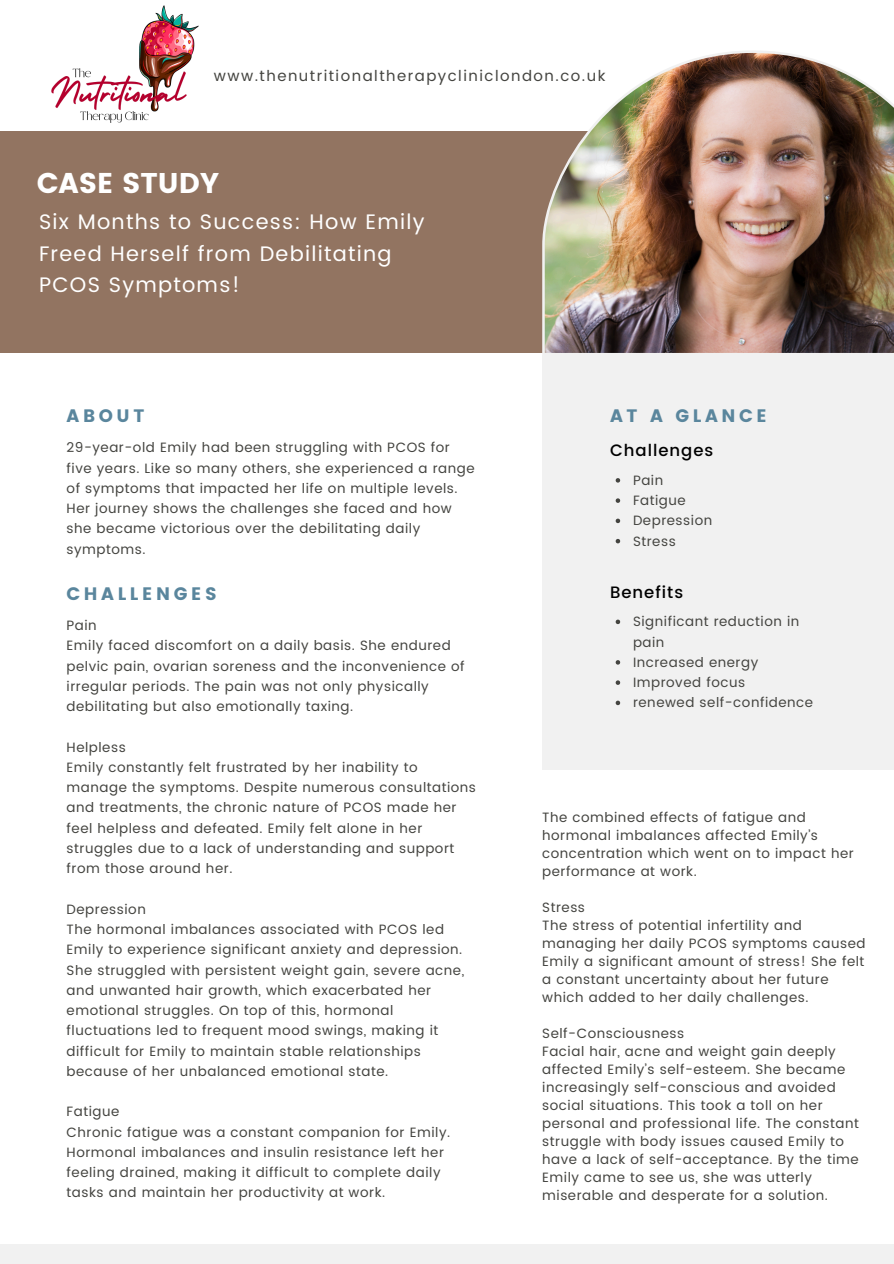
<style>
.page{position:relative;width:894px;height:1264px;background:#fff}
.page>*{position:absolute;margin:0;border:0;box-sizing:border-box;transform-origin:0 0}
.t1{font:28.5px "Poppins";color:#fff}
.t2{font:21px/31.5px "Poppins";letter-spacing:.06em;color:#fff}
.t3{font:18px "Poppins";letter-spacing:.2em;color:#5a869d}
.t4{font:500 16.5px "Poppins";letter-spacing:.06em;color:#000}
.t5{font:15px "Poppins";letter-spacing:.1em;color:#444440}
.t6{font:13.5px/20.2px "Poppins";letter-spacing:.04em;color:#444440}
</style>
<div class="page">
<div style="left:0;top:131px;width:893px;height:222px;background:#927461"></div>
<div style="left:542px;top:355px;width:351px;height:415px;background:#f1f1f1"></div>
<img style="left:542px;top:51px;width:351px;height:304px">
<div style="left:0;top:1244px;width:893px;height:19px;background:#f1f1f1"></div>
<img style="left:51px;top:5px;width:148px;height:118px">
<svg style="left:615px;top:478px;width:5px;height:4px"></svg>
<svg style="left:615px;top:498px;width:5px;height:5px"></svg>
<svg style="left:615px;top:518px;width:5px;height:5px"></svg>
<svg style="left:615px;top:539px;width:5px;height:4px"></svg>
<svg style="left:615px;top:619px;width:5px;height:5px"></svg>
<svg style="left:615px;top:660px;width:5px;height:4px"></svg>
<svg style="left:615px;top:680px;width:5px;height:5px"></svg>
<svg style="left:615px;top:700px;width:5px;height:5px"></svg>
<p class="t5" style="left:214px;top:67px;width:393px">www.thenutritionaltherapycliniclondon.co.uk</p>
<h3 class="t1" style="left:37px;top:167px;width:184px">CASE STUDY</h3>
<h2 class="t2" style="left:39px;top:206px;width:387px">Six Months to Success: How Emily<br>Freed Herself from Debilitating<br>PCOS Symptoms!</h2>
<h3 class="t3" style="left:67px;top:405px;width:79px">ABOUT</h3>
<p class="t6" style="left:67px;top:437px;width:409px">29-year-old Emily had been struggling with PCOS for five years. Like so many others, she experienced a range of symptoms that impacted her life on multiple levels.<br>Her journey shows the challenges she faced and how she became victorious over the debilitating daily symptoms.</p>
<p class="t3" style="left:67px;top:583px;width:151px">CHALLENGES</p>
<p class="t6" style="left:67px;top:615px;width:32px">Pain</p>
<h3 class="t6" style="left:67px;top:635px;width:399px">Emily faced discomfort on a daily basis. She endured pelvic pain, ovarian soreness and the inconvenience of irregular periods. The pain was not only physically debilitating but also emotionally taxing.</h3>
<p class="t6" style="left:67px;top:737px;width:61px">Helpless</p>
<p class="t6" style="left:67px;top:757px;width:411px">Emily constantly felt frustrated by her inability to manage the symptoms. Despite numerous consultations and treatments, the chronic nature of PCOS made her feel helpless and defeated. Emily felt alone in her struggles due to a lack of understanding and support from those around her.</p>
<p class="t6" style="left:67px;top:899px;width:81px">Depression</p>
<p class="t6" style="left:67px;top:919px;width:399px">The hormonal imbalances associated with PCOS led Emily to experience significant anxiety and depression.<br>She struggled with persistent weight gain, severe acne, and unwanted hair growth, which exacerbated her emotional struggles. On top of this, hormonal fluctuations led to frequent mood swings, making it difficult for Emily to maintain stable relationships because of her unbalanced emotional state.</p>
<p class="t6" style="left:67px;top:1101px;width:54px">Fatigue</p>
<p class="t6" style="left:67px;top:1121px;width:385px">Chronic fatigue was a constant companion for Emily.<br>Hormonal imbalances and insulin resistance left her feeling drained, making it difficult to complete daily tasks and maintain her productivity at work.</p>
<h4 class="t3" style="left:610px;top:405px;width:158px">AT A GLANCE</h4>
<p class="t4" style="left:610px;top:441px;width:105px">Challenges</p>
<h4 class="t6" style="left:632px;top:470px;width:32px">Pain</h4>
<p class="t6" style="left:632px;top:490px;width:54px">Fatigue</p>
<p class="t6" style="left:632px;top:510px;width:81px">Depression</p>
<p class="t6" style="left:632px;top:531px;width:44px">Stress</p>
<h5 class="t4" style="left:610px;top:582px;width:75px">Benefits</h5>
<p class="t6" style="left:632px;top:611px;width:168px">Significant reduction in pain</p>
<p class="t6" style="left:632px;top:652px;width:127px">Increased energy</p>
<p class="t6" style="left:632px;top:672px;width:114px">Improved focus</p>
<h5 class="t6" style="left:632px;top:692px;width:181px">renewed self-confidence</h5>
<p class="t6" style="left:542px;top:807px;width:313px;line-height:18px">The combined effects of fatigue and hormonal imbalances affected Emily’s concentration which went on to impact her performance at work.</p>
<h5 class="t6" style="left:542px;top:897px;width:325px;line-height:18px">Stress<br>The stress of potential infertility and managing her daily PCOS symptoms caused Emily a significant amount of stress! She felt a constant uncertainty about her future which added to her daily challenges.</h5>
<h1 class="t6" style="left:542px;top:1023px;width:318px;line-height:18px">Self-Consciousness<br>Facial hair, acne and weight gain deeply affected Emily’s self-esteem. She became increasingly self-conscious and avoided social situations. This took a toll on her personal and professional life. The constant struggle with body issues caused Emily to have a lack of self-acceptance. By the time Emily came to see us, she was utterly miserable and desperate for a solution.</h1>
</div>
